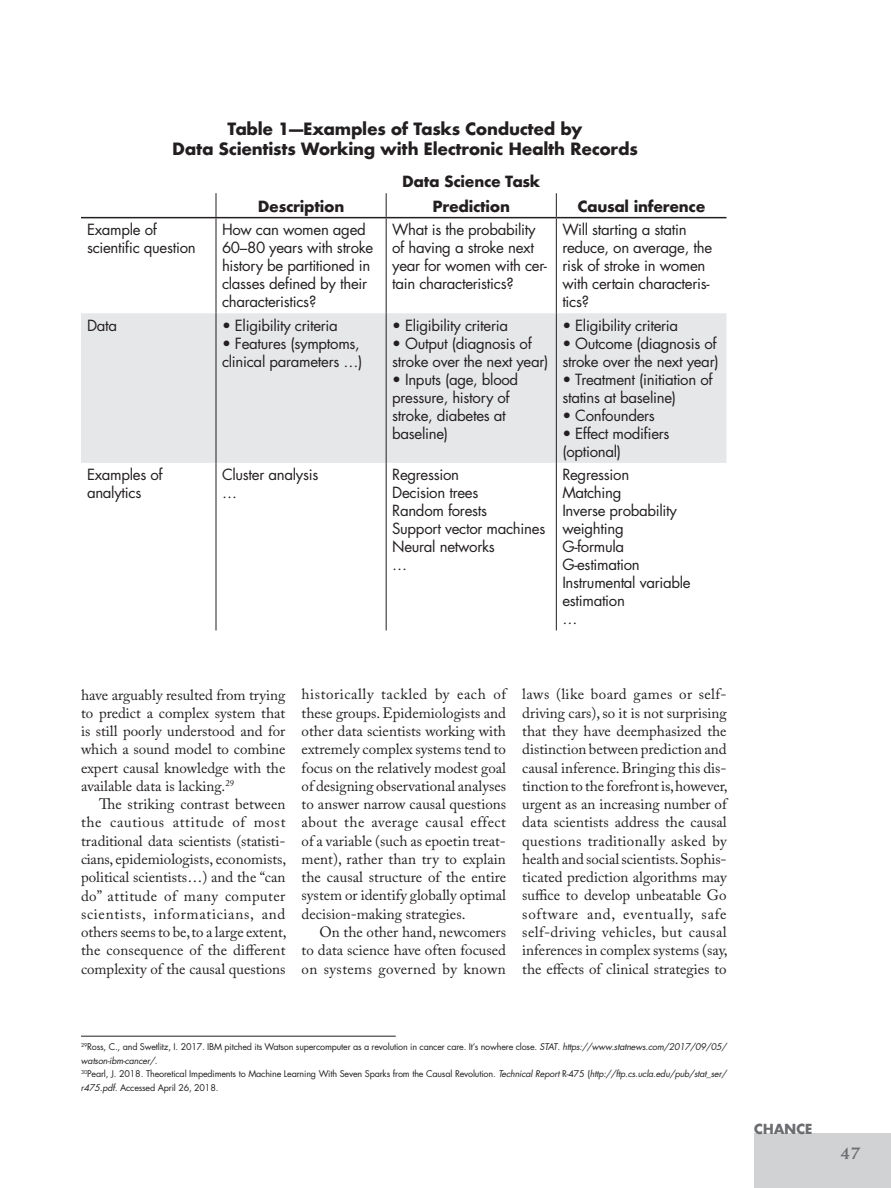
<style>
.page{position:relative;width:891px;height:1188px;background:#fff}
.page>*{position:absolute;margin:0;border:0;box-sizing:border-box;transform-origin:0 0}
.t1{font:700 19.5px "Weiss Std";color:#6c6d70}
.t2{font:700 16.5px/19.5px "Futura";letter-spacing:-.02em;color:#231f20;text-align:center}
.t3{font:15px/18.3px "Adobe Caslon Pro";color:#231f20;text-align:justify}
.t4{font:15px/18px "Futura";letter-spacing:-.02em;color:#231f20}
.t5{font:700 15px "Futura";letter-spacing:-.02em;color:#231f20}
.t6{font:700 13.5px "Futura";letter-spacing:-.03em;color:#6c6d70}
.t7{font:9px/13.5px "Futura";letter-spacing:-.02em;color:#231f20}
.s1{font-style:italic}
</style>
<div class="page">
<div style="left:754px;top:1133px;width:137px;height:55px;background:#d1d2d4"></div>
<div style="left:81px;top:313px;width:646px;height:150px;background:#e6e7e9"></div>
<hr style="left:556px;top:217px;width:171px;height:1px;background:#231f20">
<hr style="left:81px;top:217px;width:135px;height:1px;background:#231f20">
<svg style="left:216px;top:193px;width:1px;height:24px"></svg>
<hr style="left:216px;top:218px;width:1px;height:95px;background:#231f20">
<hr style="left:216px;top:313px;width:1px;height:150px;background:#231f20">
<hr style="left:216px;top:463px;width:1px;height:167px;background:#231f20">
<hr style="left:216px;top:217px;width:170px;height:1px;background:#231f20">
<svg style="left:386px;top:193px;width:1px;height:24px"></svg>
<svg style="left:556px;top:193px;width:1px;height:24px"></svg>
<hr style="left:386px;top:218px;width:1px;height:95px;background:#231f20">
<hr style="left:556px;top:218px;width:1px;height:95px;background:#231f20">
<hr style="left:386px;top:313px;width:1px;height:150px;background:#231f20">
<hr style="left:556px;top:313px;width:1px;height:150px;background:#231f20">
<hr style="left:386px;top:463px;width:1px;height:167px;background:#231f20">
<hr style="left:556px;top:463px;width:1px;height:167px;background:#231f20">
<hr style="left:386px;top:217px;width:170px;height:1px;background:#231f20">
<hr style="left:81px;top:1036px;width:315px;height:1px;background:#231f20">
<p class="t2" style="left:172px;top:119px;width:467px">Table 1—Examples of Tasks Conducted by<br>Data Scientists Working with Electronic Health Records</p>
<p class="t5" style="left:402px;top:171px;width:140px">Data Science Task</p>
<p class="t5" style="left:258px;top:195px;width:88px">Description</p>
<p class="t5" style="left:432px;top:195px;width:79px">Prediction</p>
<p class="t5" style="left:577px;top:195px;width:129px">Causal inference</p>
<p class="t4" style="left:87px;top:221px;width:110px">Example of scientific question</p>
<p class="t4" style="left:222px;top:221px;width:153px">How can women aged<br>60–80 years with stroke history be partitioned in classes defined by their characteristics?</p>
<p class="t4" style="left:392px;top:221px;width:156px">What is the probability of having a stroke next year for women with cer&shy;tain characteristics?</p>
<p class="t4" style="left:562px;top:221px;width:151px">Will starting a statin reduce, on average, the risk of stroke in women with certain characteris&shy;tics?</p>
<p class="t4" style="left:87px;top:317px;width:32px">Data</p>
<p class="t4" style="left:222px;top:317px;width:117px">• Eligibility criteria</p>
<p class="t4" style="left:222px;top:335px;width:142px">• Features (symptoms, clinical parameters …)</p>
<p class="t4" style="left:392px;top:317px;width:117px">• Eligibility criteria</p>
<p class="t4" style="left:392px;top:335px;width:158px">• Output (diagnosis of stroke over the next year)</p>
<p class="t4" style="left:392px;top:371px;width:128px">• Inputs (age, blood pressure, history of stroke, diabetes at baseline)</p>
<p class="t4" style="left:562px;top:317px;width:117px">• Eligibility criteria</p>
<p class="t4" style="left:562px;top:335px;width:158px">• Outcome (diagnosis of stroke over the next year)</p>
<p class="t4" style="left:562px;top:371px;width:152px">• Treatment (initiation of statins at baseline)</p>
<p class="t4" style="left:562px;top:407px;width:94px">• Confounders</p>
<p class="t4" style="left:562px;top:425px;width:109px">• Effect modifiers (optional)</p>
<p class="t4" style="left:87px;top:466px;width:77px">Examples of analytics</p>
<p class="t4" style="left:222px;top:466px;width:98px">Cluster analysis …</p>
<p class="t4" style="left:392px;top:466px;width:155px">Regression<br>Decision trees<br>Random forests<br>Support vector machines<br>Neural networks<br>…</p>
<p class="t4" style="left:562px;top:466px;width:130px">Regression<br>Matching<br>Inverse probability weighting<br>G-formula<br>G-estimation<br>Instrumental variable estimation<br>…</p>
<p class="t3" style="left:81px;top:685px;width:206px">have arguably resulted from trying to predict a complex system that is still poorly understood and for which a sound model to combine expert causal knowledge with the available data is lacking.<sup>29</sup></p>
<p class="t3" style="left:81px;top:795px;width:207px;text-indent:18px">The striking contrast between the cautious attitude of most traditional data scientists (statisti&shy;cians, epidemiologists, economists, political scientists…) and the “can do” attitude of many computer scientists, informaticians, and others seems to be, to a large extent, the consequence of the different complexity of the causal questions</p>
<p class="t3" style="left:302px;top:685px;width:206px">historically tackled by each of these groups. Epidemiologists and other data scientists working with extremely complex systems tend to focus on the relatively modest goal of designing observational analyses to answer narrow causal questions about the average causal effect of a variable (such as epoetin treat&shy;ment), rather than try to explain the causal structure of the entire system or identify globally optimal decision-making strategies.</p>
<p class="t3" style="left:302px;top:923px;width:206px;text-indent:18px">On the other hand, newcomers to data science have often focused on systems governed by known</p>
<p class="t3" style="left:522px;top:685px;width:207px">laws (like board games or self&shy;driving cars), so it is not surprising that they have deemphasized the distinction between prediction and causal inference. Bringing this dis&shy;tinction to the forefront is, however, urgent as an increasing number of data scientists address the causal questions traditionally asked by health and social scientists. Sophis&shy;ticated prediction algorithms may suffice to develop unbeatable Go software and, eventually, safe self-driving vehicles, but causal inferences in complex systems (say, the effects of clinical strategies to</p>
<p class="t7" style="left:81px;top:1040px;width:647px"><sup>29</sup>Ross, C., and Swetlitz, I. 2017. IBM pitched its Watson supercomputer as a revolution in cancer care. It’s nowhere close. <span class="s1">STAT</span>. <span class="s1">https://www.statnews.com/2017/09/05/ watson-ibm-cancer/</span>.<br><sup>30</sup>Pearl, J. 2018. Theoretical Impediments to Machine Learning With Seven Sparks from the Causal Revolution. <span class="s1">Technical Report</span> R-475 (<span class="s1">http://ftp.cs.ucla.edu/pub/stat_ser/ r475.pdf</span>. Accessed April 26, 2018.</p>
<p class="t6" style="left:754px;top:1119px;width:60px">CHANCE</p>
<h1 class="t1" style="left:840px;top:1141px;width:23px">47</h1>
</div>
